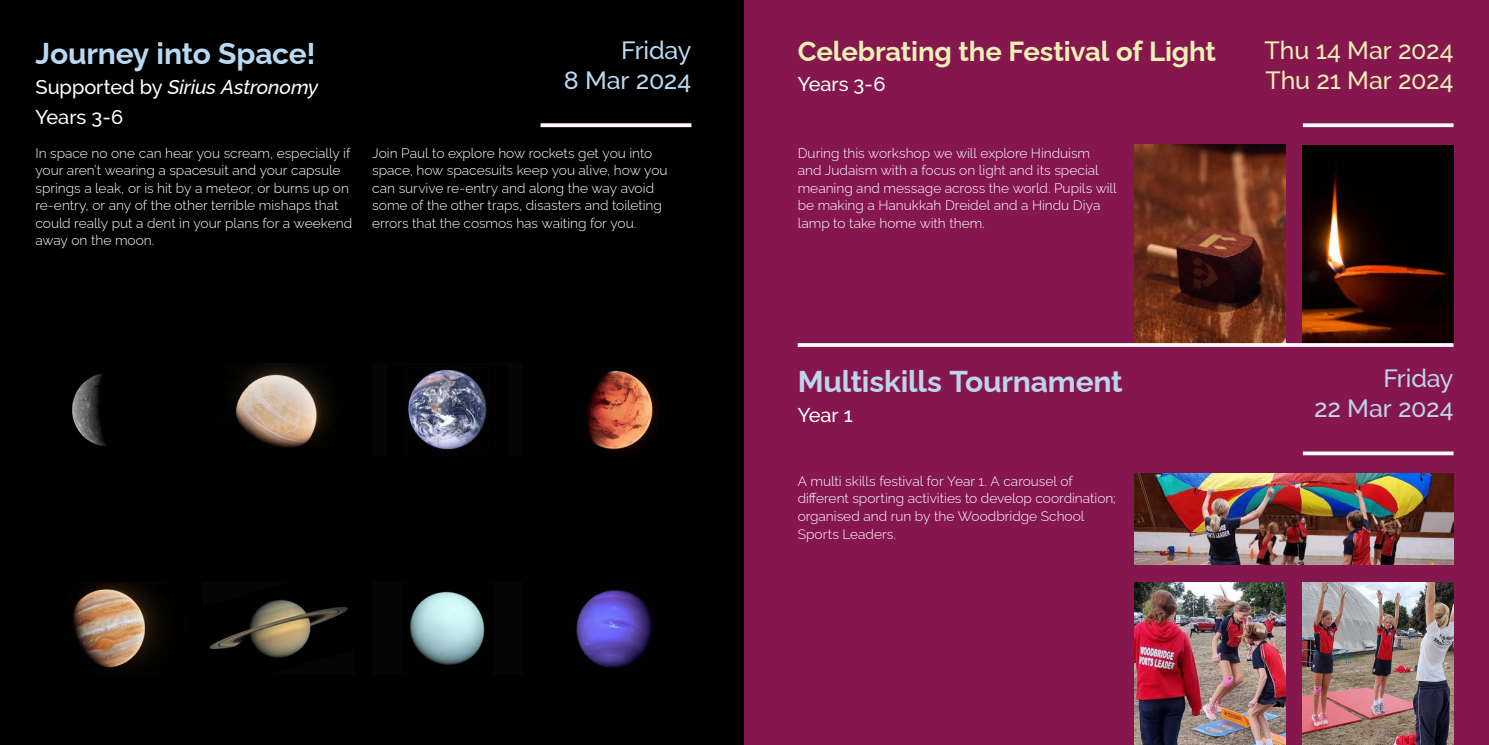
<style>
.page{position:relative;width:1489px;height:745px;background:#fff}
.page>*{position:absolute;margin:0;border:0;box-sizing:border-box;transform-origin:0 0}
.t1{font:100 30px "Raleway";letter-spacing:-.005em;color:#bed3ec}
.t2{font:100 30px "Raleway";letter-spacing:-.01em;color:#b9d9f2}
.t3{font:100 27.5px "Raleway";letter-spacing:-.01em;color:#ecf0b2}
.t4{font:500 25px "Raleway";letter-spacing:-.01em;color:#ecf0b2}
.t5{font:500 25px "Raleway";letter-spacing:-.01em;color:#bed3ec}
.t6{font:500 25px "Raleway";letter-spacing:-.01em;color:#b9d9f2}
.t7{font:italic 100 20px "Raleway";letter-spacing:-.005em;color:#fff}
.t8{font:500 20px "Raleway";letter-spacing:-.005em;color:#fff}
.t9{font:100 13.75px/17.5px "Raleway";color:#fff}
.s1{font-weight:500;font-style:normal}
</style>
<div class="page">
<div style="left:0;top:0;width:744px;height:744px;background:#000"></div>
<img style="left:73px;top:582px;width:88px;height:86px">
<img style="left:72px;top:374px;width:34px;height:72px">
<img style="left:235px;top:363px;width:96px;height:85px">
<img style="left:408px;top:369px;width:79px;height:81px">
<img style="left:587px;top:370px;width:71px;height:82px">
<img style="left:209px;top:599px;width:139px;height:59px">
<img style="left:410px;top:591px;width:75px;height:74px">
<img style="left:576px;top:589px;width:77px;height:80px">
<div style="left:744px;top:0;width:744px;height:744px;background:#85174e"></div>
<img style="left:1134px;top:582px;width:150px;height:162px">
<img style="left:1302px;top:582px;width:151px;height:162px">
<img style="left:1134px;top:473px;width:319px;height:91px">
<img style="left:1134px;top:145px;width:150px;height:198px">
<img style="left:1302px;top:145px;width:151px;height:198px">
<svg style="left:540px;top:123px;width:151px;height:4px"></svg>
<svg style="left:1302px;top:451px;width:151px;height:4px"></svg>
<svg style="left:1302px;top:123px;width:151px;height:4px"></svg>
<hr style="left:797px;top:343px;width:656px;height:3px;background:#fff">
<p class="t2" style="left:35px;top:29px;width:282px">Journey into Space!</p>
<p class="t7" style="left:35px;top:71px;width:284px"><span class="s1">Supported by</span> Sirius Astronomy</p>
<p class="t8" style="left:35px;top:105px;width:89px">Years 3-6</p>
<p class="t9" style="left:35px;top:142px;width:318px">In space no one can hear you scream, especially if your aren’t wearing a spacesuit and your capsule springs a leak, or is hit by a meteor, or burns up on re-entry, or any of the other terrible mishaps that could really put a dent in your plans for a weekend away on the moon.</p>
<p class="t6" style="left:621px;top:36px;width:72px">Friday</p>
<p class="t6" style="left:564px;top:66px;width:129px">8 Mar 2024</p>
<p class="t9" style="left:372px;top:142px;width:297px">Join Paul to explore how rockets get you into space, how spacesuits keep you alive, how you can survive re-entry and along the way avoid some of the other traps, disasters and toileting errors that the cosmos has waiting for you.</p>
<p class="t3" style="left:797px;top:30px;width:420px">Celebrating the Festival of Light</p>
<p class="t8" style="left:797px;top:73px;width:89px">Years 3-6</p>
<p class="t9" style="left:797px;top:142px;width:320px">During this workshop we will explore Hinduism and Judaism with a focus on light and its special meaning and message across the world. Pupils will be making a Hanukkah Dreidel and a Hindu Diya lamp to take home with them.</p>
<p class="t4" style="left:1264px;top:36px;width:190px">Thu 14 Mar 2024</p>
<p class="t4" style="left:1265px;top:66px;width:189px">Thu 21 Mar 2024</p>
<p class="t1" style="left:797px;top:357px;width:326px">Multiskills Tournament</p>
<p class="t8" style="left:797px;top:403px;width:57px">Year 1</p>
<p class="t9" style="left:797px;top:470px;width:320px">A multi skills festival for Year 1. A carousel of different sporting activities to develop coordination; organised and run by the Woodbridge School Sports Leaders.</p>
<p class="t5" style="left:1383px;top:363px;width:72px">Friday</p>
<p class="t5" style="left:1313px;top:393px;width:141px">22 Mar 2024</p>
</div>
